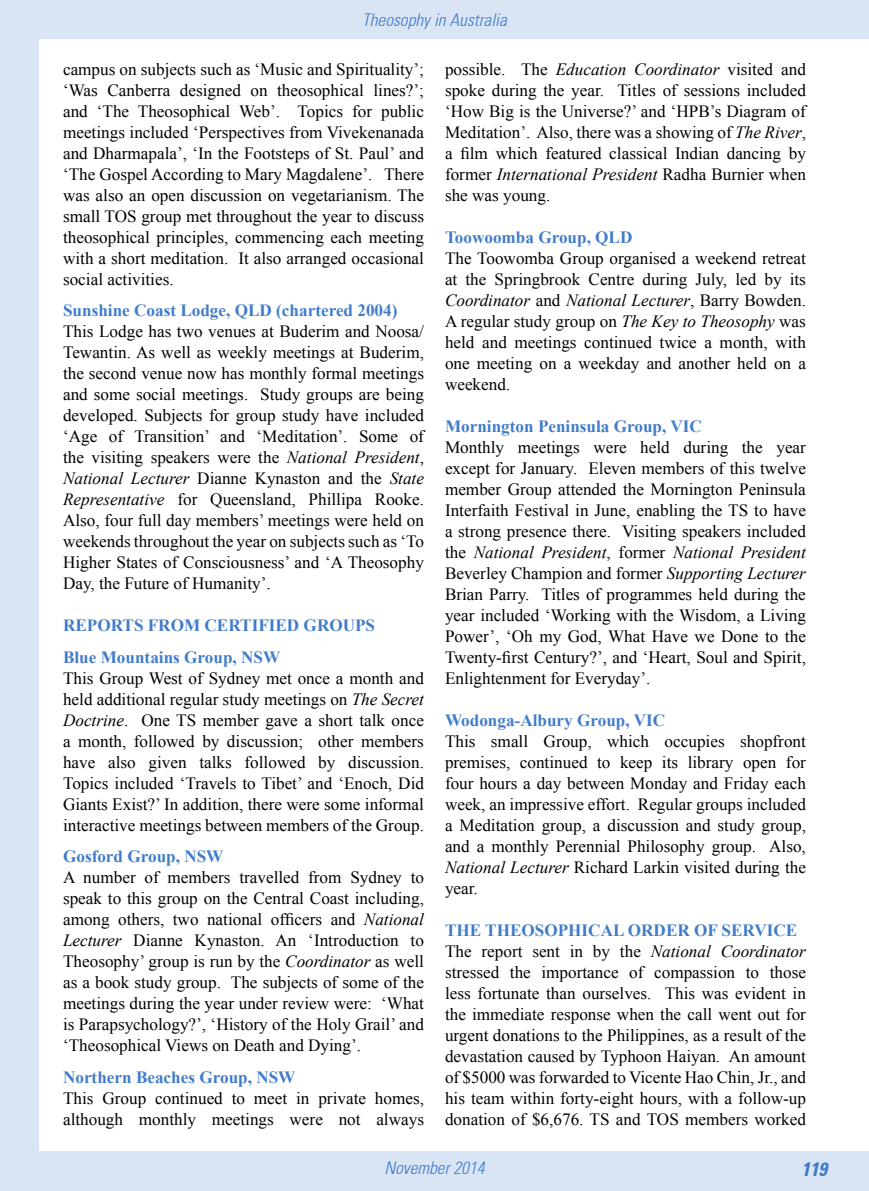
<style>
.page{position:relative;width:869px;height:1191px;background:#fff}
.page>*{position:absolute;margin:0;border:0;box-sizing:border-box;transform-origin:0 0}
.t1{font:italic 700 condensed 19.25px "Univers 67";color:#407cca}
.t2{font:italic 300 condensed 17.5px "Univers 47";color:#407cca}
.t3{font:17.15px/21px "Times New Roman";color:#000;text-align:justify}
.t4{font:700 17.15px/31.5px "Times New Roman";color:#407cca}
.s1{font-style:italic}
.s2{font-weight:700;color:#407cca}
</style>
<div class="page">
<div style="left:0;top:0;width:40px;height:1191px;background:#d9e5f4"></div>
<div style="left:0;top:0;width:868px;height:40px;background:#d9e5f4"></div>
<div style="left:0;top:1151px;width:868px;height:40px;background:#d9e5f4"></div>
<p class="t2" style="left:362px;top:9px;width:146px">Theosophy in Australia</p>
<p class="t3" style="left:63px;top:58px;width:362px">campus on subjects such as ‘Music and Spirituality’; ‘Was Canberra designed on theosophical lines?’; and ‘The Theosophical Web’. Topics for public meetings included ‘Perspectives from Vivekenanada and Dharmapala’, ‘In the Footsteps of St. Paul’ and ‘The Gospel According to Mary Magdalene’. There was also an open discussion on vegetarianism. The small TOS group met throughout the year to discuss theosophical principles, commencing each meeting with a short meditation. It also arranged occasional social activities.</p>
<p class="t4" style="left:63px;top:294px;width:336px">Sunshine Coast Lodge, QLD (chartered 2004)</p>
<p class="t3" style="left:63px;top:321px;width:362px">This Lodge has two venues at Buderim and Noosa/ Tewantin. As well as weekly meetings at Buderim, the second venue now has monthly formal meetings and some social meetings. Study groups are being developed. Subjects for group study have included ‘Age of Transition’ and ‘Meditation’. Some of the visiting speakers were the <span class="s1">National President</span>, <span class="s1">National Lecturer</span> Dianne Kynaston and the <span class="s1">State Representative</span> for Queensland, Phillipa Rooke.<br>Also, four full day members’ meetings were held on weekends throughout the year on subjects such as ‘To Higher States of Consciousness’ and ‘A Theosophy Day, the Future of Humanity’.</p>
<p class="t4" style="left:63px;top:609px;width:313px">REPORTS FROM CERTIFIED GROUPS<br>Blue Mountains Group, NSW</p>
<p class="t3" style="left:63px;top:667px;width:362px">This Group West of Sydney met once a month and held additional regular study meetings on <span class="s1">The Secret Doctrine</span>. One TS member gave a short talk once a month, followed by discussion; other members have also given talks followed by discussion.<br>Topics included ‘Travels to Tibet’ and ‘Enoch, Did Giants Exist?’ In addition, there were some informal interactive meetings between members of the Group.</p>
<p class="t4" style="left:63px;top:840px;width:162px">Gosford Group, NSW</p>
<p class="t3" style="left:63px;top:867px;width:362px">A number of members travelled from Sydney to speak to this group on the Central Coast including, among others, two national officers and <span class="s1">National Lecturer</span> Dianne Kynaston. An ‘Introduction to Theosophy’ group is run by the <span class="s1">Coordinator</span> as well as a book study group. The subjects of some of the meetings during the year under review were: ‘What is Parapsychology?’, ‘History of the Holy Grail’ and ‘Theosophical Views on Death and Dying’.</p>
<p class="t4" style="left:63px;top:1061px;width:234px">Northern Beaches Group, NSW</p>
<p class="t3" style="left:63px;top:1087px;width:362px">This Group continued to meet in private homes, although monthly meetings were not always</p>
<p class="t3" style="left:445px;top:58px;width:362px">possible. The <span class="s1">Education Coordinator</span> visited and spoke during the year. Titles of sessions included ‘How Big is the Universe?’ and ‘HPB’s Diagram of Meditation’. Also, there was a showing of <span class="s1">The River</span>, a film which featured classical Indian dancing by former <span class="s1">International President</span> Radha Burnier when she was young.</p>
<p class="t4" style="left:445px;top:221px;width:189px">Toowoomba Group, QLD</p>
<p class="t3" style="left:445px;top:247px;width:362px">The Toowomba Group organised a weekend retreat at the Springbrook Centre during July, led by its <span class="s1">Coordinator</span> and <span class="s1">National Lecturer</span>, Barry Bowden.<br>A regular study group on <span class="s1">The Key to Theosophy</span> was held and meetings continued twice a month, with one meeting on a weekday and another held on a weekend.</p>
<p class="t4" style="left:445px;top:410px;width:258px">Mornington Peninsula Group, VIC</p>
<p class="t3" style="left:445px;top:436px;width:362px">Monthly meetings were held during the year except for January. Eleven members of this twelve member Group attended the Mornington Peninsula Interfaith Festival in June, enabling the TS to have a strong presence there. Visiting speakers included the <span class="s1">National President</span>, former <span class="s1">National President </span>Beverley Champion and former <span class="s1">Supporting Lecturer </span>Brian Parry. Titles of programmes held during the year included ‘Working with the Wisdom, a Living Power’, ‘Oh my God, What Have we Done to the Twenty-first Century?’, and ‘Heart, Soul and Spirit, Enlightenment for Everyday’.</p>
<p class="t4" style="left:445px;top:703px;width:221px">Wodonga-Albury Group, VIC</p>
<p class="t3" style="left:445px;top:730px;width:362px">This small Group, which occupies shopfront premises, continued to keep its library open for four hours a day between Monday and Friday each week, an impressive effort. Regular groups included a Meditation group, a discussion and study group, and a monthly Perennial Philosophy group. Also, <span class="s1">National Lecturer</span> Richard Larkin visited during the year.</p>
<p class="t3" style="left:445px;top:919px;width:362px;text-align:left"><span class="s2">THE THEOSOPHICAL ORDER OF SERVICE </span>The report sent in by the <span class="s1">National Coordinator </span>stressed the importance of compassion to those less fortunate than ourselves. This was evident in the immediate response when the call went out for urgent donations to the Philippines, as a result of the devastation caused by Typhoon Haiyan. An amount of $5000 was forwarded to Vicente Hao Chin, Jr., and his team within forty-eight hours, with a follow-up donation of $6,676. TS and TOS members worked</p>
<p class="t2" style="left:384px;top:1157px;width:102px">November 2014</p>
<p class="t1" style="left:801px;top:1157px;width:27px">119</p>
</div>
